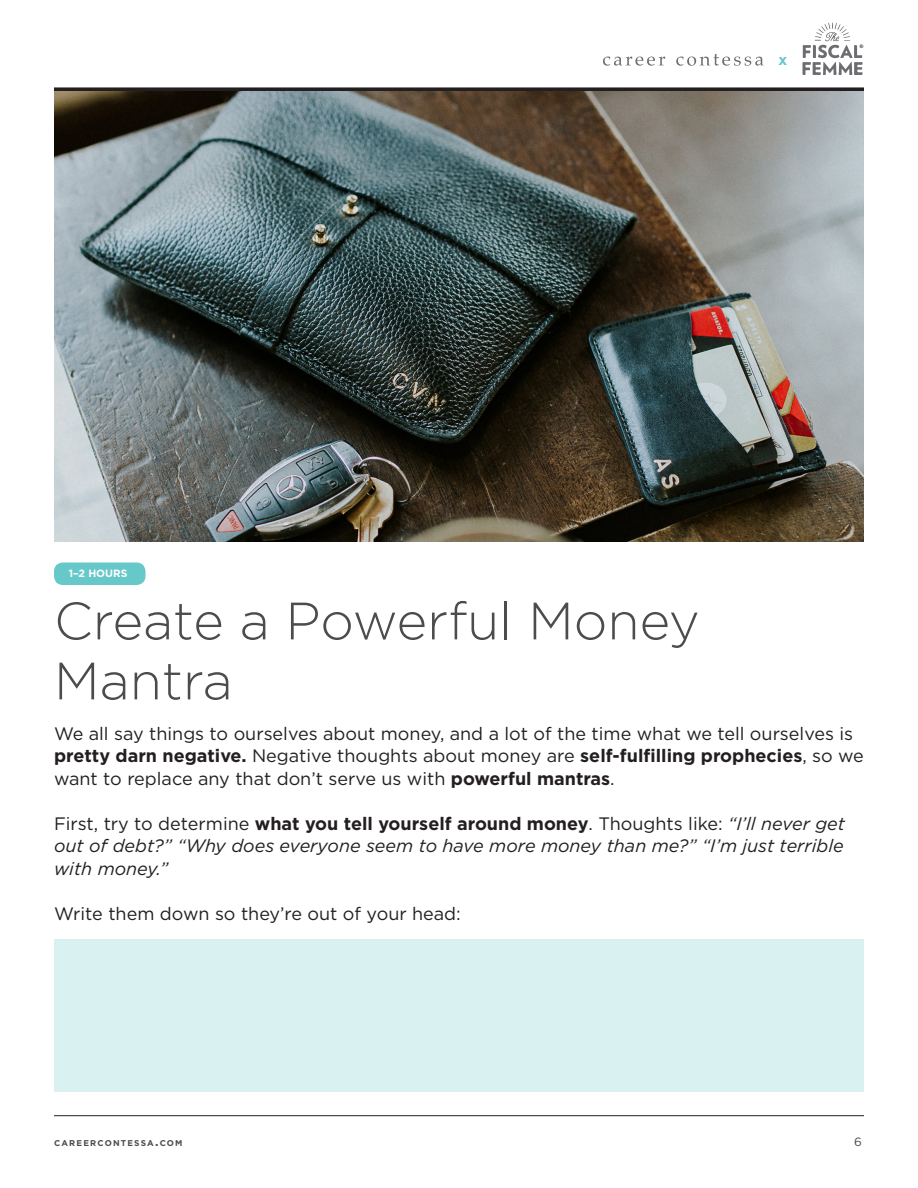
<style>
.page{position:relative;width:918px;height:1188px;background:#fff}
.page>*{position:absolute;margin:0;border:0;box-sizing:border-box;transform-origin:0 0}
.t1{font:300 52.5px "Gotham";color:#4b4c4d}
.t2{font:18px/22.5px "Gotham";color:#231f20}
.t3{font:italic 18px/22.5px "Gotham";color:#231f20;text-align:justify}
.t4{font:700 15px "Gotham";color:#65c7c9}
.t5{font:12px "Gotham";color:#4b4c4d}
.t6{font:700 10.5px "Gotham";color:#fff}
.t7{font:700 8.4px "Gotham";letter-spacing:.145em;color:#4b4c4d}
.t8{font:700 4.8px "Tw Cen";color:#231f20}
.s1{font-weight:700}
.s2{font-style:normal}
.s3{font-weight:700;font-style:normal}
.s4{font-size:12px}
</style>
<div class="page">
<hr style="left:54px;top:1115px;width:810px;height:1px;background:#231f20">
<div style="left:54px;top:87px;width:810px;height:5px;background:#231f20"></div>
<svg style="left:603px;top:57px;width:62px;height:9px"></svg>
<svg style="left:676px;top:54px;width:88px;height:12px"></svg>
<svg style="left:802px;top:22px;width:61px;height:53px"></svg>
<img style="left:54px;top:92px;width:810px;height:450px">
<div style="left:54px;top:939px;width:810px;height:153px;background:#d9f1f1"></div>
<div style="left:54px;top:562px;width:92px;height:23px;background:#67c8c9;border-radius:9px"></div>
<p class="t6" style="left:69px;top:567px;width:60px">1–2 HOURS</p>
<p class="t4" style="left:778px;top:51px;width:10px">x</p>
<p class="t8" style="left:860px;top:44px;width:5px">®</p>
<p class="t1" style="left:54px;top:592px;width:647px">Create a Powerful Money</p>
<p class="t1" style="left:54px;top:652px;width:180px">Mantra</p>
<p class="t2" style="left:54px;top:722px;width:811px">We all say things to ourselves about money, and a lot of the time what we tell ourselves is <span class="s1">pretty darn negative.</span> Negative thoughts about money are <span class="s1">self-fulfilling prophecies</span>, so we want to replace any that don’t serve us with <span class="s1">powerful mantras</span>.</p>
<p class="t3" style="left:54px;top:812px;width:793px"><span class="s2">First, try to determine</span> <span class="s3">what you tell yourself around money</span><span class="s2">. Thoughts like:</span> “I’ll never get out of debt?” “Why does everyone seem to have more money than me?” “I’m just terrible with money.”</p>
<p class="t2" style="left:54px;top:902px;width:408px">Write them down so they’re out of your head:</p>
<p class="t7" style="left:54px;top:1138px;width:130px">CAREERCONTESSA<span class="s4">.</span>COM</p>
<p class="t5" style="left:854px;top:1135px;width:9px">6</p>
</div>
